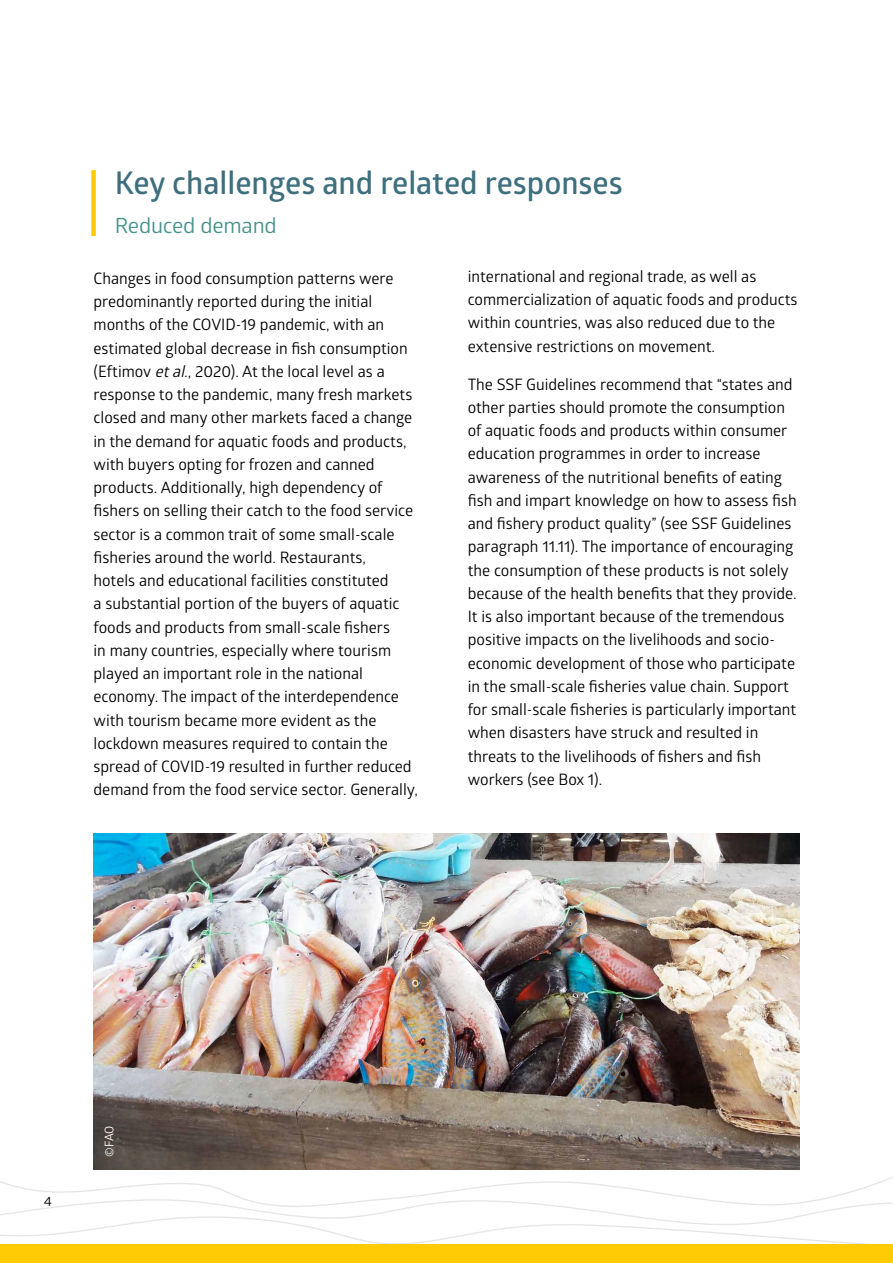
<style>
.page{position:relative;width:893px;height:1263px;background:#fff}
.page>*{position:absolute;margin:0;border:0;box-sizing:border-box;transform-origin:0 0}
.t1{font:600 31.35px "Glober";color:#3e6f7e}
.t2{font:21px "Glober";letter-spacing:-.01em;color:#47938c;scale:1.05 1}
.t3{font:15.75px/23.2px "Glober";color:#000}
.t4{font:13.5px "Glober";color:#000;scale:1.05 1}
.t5{font:12px "Glober";color:#fff}
.s1{font-style:italic}
</style>
<div class="page">
<div style="left:91px;top:170px;width:5px;height:66px;background:#ffcb05"></div>
<img style="left:94px;top:833px;width:705px;height:336px">
<svg style="left:0;top:1177px;width:893px;height:67px"></svg>
<div style="left:0;top:1244px;width:893px;height:19px;background:#ffcb05"></div>
<h1 class="t1" style="left:115px;top:161px;width:509px">Key challenges and related responses</h1>
<h2 class="t2" style="left:115px;top:211px;width:156px">Reduced demand</h2>
<p class="t3" style="left:94px;top:266px;width:326px">Changes in food consumption patterns were predominantly reported during the initial months of the COVID-19 pandemic, with an estimated global decrease in fish consumption (Eftimov <span class="s1">etal.</span>, 2020). At the local level as a response to the pandemic, many fresh markets closed and many other markets faced a change in the demand for aquatic foods and products, with buyers opting for frozen and canned products. Additionally, high dependency of fishers on selling their catch to the food service sector is a common trait of some small-scale fisheries around the world. Restaurants,<br>hotels and educational facilities constituted<br>a substantial portion of the buyers of aquatic foods and products from small-scale fishers<br>in many countries, especially where tourism played an important role in the national economy. The impact of the interdependence with tourism became more evident as the lockdown measures required to contain the spread of COVID-19 resulted in further reduced demand from the food service sector. Generally,</p>
<p class="t3" style="left:468px;top:264px;width:331px">international and regional trade, as well as commercialization of aquatic foods and products within countries, was also reduced due to the extensive restrictions on movement.</p>
<p class="t3" style="left:468px;top:372px;width:330px">The SSF Guidelines recommend that “states and other parties should promote the consumption of aquatic foods and products within consumer education programmes in order to increase awareness of the nutritional benefits of eating fish and impart knowledge on how to assess fish and fishery product quality” (see SSF Guidelines paragraph 11.11). The importance of encouraging the consumption of these products is not solely because of the health benefits that they provide.<br>It is also important because of the tremendous positive impacts on the livelihoods and socio&shy;economic development of those who participate in the small-scale fisheries value chain. Support for small-scale fisheries is particularly important when disasters have struck and resulted in threats to the livelihoods of fishers and fish workers (see Box 1).</p>
<p class="t4" style="left:44px;top:1192px;width:9px">4</p>
<p class="t5" style="left:101px;top:1157px;width:33px;rotate:-90deg">©FAO</p>
</div>
